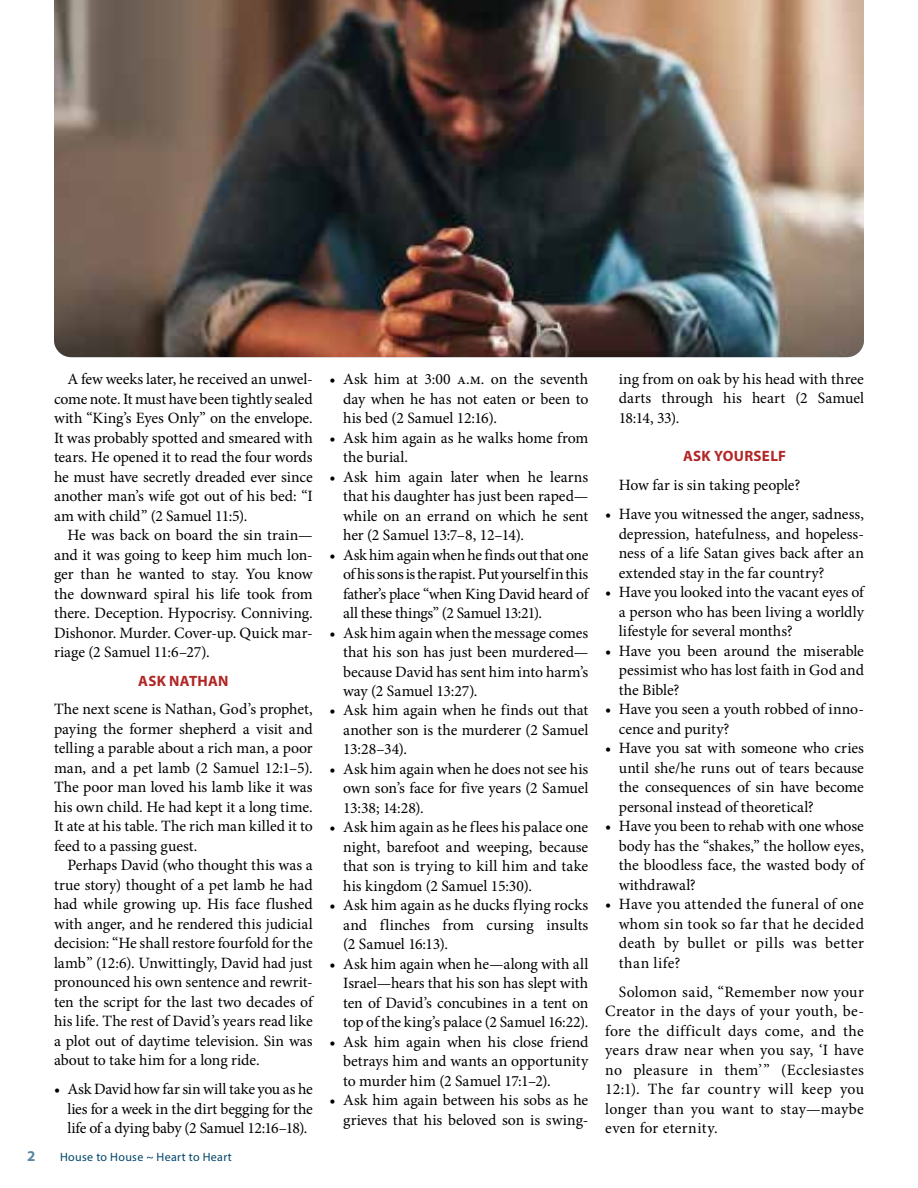
<style>
.page{position:relative;width:918px;height:1188px;background:#fff}
.page>*{position:absolute;margin:0;border:0;box-sizing:border-box;transform-origin:0 0}
.t1{font:15.75px/19.5px "Minion Pro";color:#000;text-align:justify}
.t2{font:700 15px "Myriad Pro";letter-spacing:.02em;color:#b22625}
.t3{font:700 15px "Myriad Pro";color:#5d87a1}
.t4{font:12px "Myriad Pro";letter-spacing:.03em;color:#00446a}
</style>
<div class="page">
<img style="left:54px;top:0;width:810px;height:357px">
<p class="t1" style="left:54px;top:369px;width:260px;text-indent:13px">A few weeks later, he received an unwel&shy;come note. It must have been tightly sealed with “King’s Eyes Only” on the envelope.<br>It was probably spotted and smeared with tears. He opened it to read the four words he must have secretly dreaded ever since another man’s wife got out of his bed: “I am with child” (2 Samuel 11:5).</p>
<p class="t1" style="left:54px;top:525px;width:260px;text-indent:13px">He was back on board the sin train— and it was going to keep him much lon&shy;ger than he wanted to stay. You know the downward spiral his life took from there. Deception. Hypocrisy. Conniving.<br>Dishonor. Murder. Cover-up. Quick mar&shy;riage (2 Samuel 11:6–27).</p>
<p class="t2" style="left:138px;top:671px;width:92px">ASK NATHAN</p>
<p class="t1" style="left:54px;top:699px;width:260px">The next scene is Nathan, God’s prophet, paying the former shepherd a visit and telling a parable about a rich man, a poor man, and a pet lamb (2 Samuel 12:1–5).<br>The poor man loved his lamb like it was his own child. He had kept it a long time.<br>It ate at his table. The rich man killed it to feed to a passing guest.</p>
<p class="t1" style="left:54px;top:855px;width:260px;text-indent:13px">Perhaps David (who thought this was a true story) thought of a pet lamb he had had while growing up. His face flushed with anger, and he rendered this judicial decision: “He shall restore fourfold for the lamb” (12:6). Unwittingly, David had just pronounced his own sentence and rewrit&shy;ten the script for the last two decades of his life. The rest of David’s years read like a plot out of daytime television. Sin was about to take him for a long ride.</p>
<p class="t1" style="left:67px;top:1080px;width:247px;text-indent:-13px">• Ask David how far sin will take you as he lies for a week in the dirt begging for the life of a dying baby (2 Samuel 12:16–18).</p>
<p class="t3" style="left:27px;top:1146px;width:10px">2</p>
<p class="t4" style="left:60px;top:1150px;width:173px">House to House ~ Heart to Heart</p>
<p class="t1" style="left:343px;top:369px;width:247px;text-indent:-13px">• Ask him at 3:00 a.m. on the seventh day when he has not eaten or been to his bed (2 Samuel 12:16).</p>
<p class="t1" style="left:343px;top:428px;width:247px;text-indent:-13px">• Ask him again as he walks home from the burial.</p>
<p class="t1" style="left:343px;top:467px;width:247px;text-indent:-13px">• Ask him again later when he learns that his daughter has just been raped— while on an errand on which he sent her (2 Samuel 13:7–8, 12–14).</p>
<p class="t1" style="left:343px;top:545px;width:247px;text-indent:-13px">• Ask him again when he finds out that one of his sons is the rapist. Put yourself in this father’s place “when King David heard of all these things” (2 Samuel 13:21).</p>
<p class="t1" style="left:343px;top:623px;width:247px;text-indent:-13px">• Ask him again when the message comes that his son has just been murdered— because David has sent him into harm’s way (2 Samuel 13:27).</p>
<p class="t1" style="left:343px;top:701px;width:247px;text-indent:-13px">• Ask him again when he finds out that another son is the murderer (2 Samuel 13:28–34).</p>
<p class="t1" style="left:343px;top:759px;width:247px;text-indent:-13px">• Ask him again when he does not see his own son’s face for five years (2 Samuel 13:38; 14:28).</p>
<p class="t1" style="left:343px;top:818px;width:247px;text-indent:-13px">• Ask him again as he flees his palace one night, barefoot and weeping, because that son is trying to kill him and take his kingdom (2 Samuel 15:30).</p>
<p class="t1" style="left:343px;top:896px;width:247px;text-indent:-13px">• Ask him again as he ducks flying rocks and flinches from cursing insults (2 Samuel 16:13).</p>
<p class="t1" style="left:343px;top:954px;width:247px;text-indent:-13px">• Ask him again when he—along with all Israel—hears that his son has slept with ten of David’s concubines in a tent on top of the king’s palace (2 Samuel 16:22).</p>
<p class="t1" style="left:343px;top:1032px;width:247px;text-indent:-13px">• Ask him again when his close friend betrays him and wants an opportunity to murder him (2 Samuel 17:1–2).</p>
<p class="t1" style="left:330px;top:1091px;width:260px;text-align:right">• Ask him again between his sobs as he grieves that his beloved son is swing-</p>
<p class="t1" style="left:619px;top:369px;width:247px">ing from on oak by his head with three darts through his heart (2 Samuel 18:14, 33).</p>
<p class="t2" style="left:683px;top:446px;width:105px">ASK YOURSELF</p>
<p class="t1" style="left:619px;top:475px;width:183px">How far is sin taking people?</p>
<p class="t1" style="left:619px;top:504px;width:247px;text-indent:-13px">• Have you witnessed the anger, sadness, depression, hatefulness, and hopeless&shy;ness of a life Satan gives back after an extended stay in the far country?</p>
<p class="t1" style="left:619px;top:582px;width:247px;text-indent:-13px">• Have you looked into the vacant eyes of a person who has been living a worldly lifestyle for several months?</p>
<p class="t1" style="left:619px;top:641px;width:247px;text-indent:-13px">• Have you been around the miserable pessimist who has lost faith in God and the Bible?</p>
<p class="t1" style="left:619px;top:699px;width:247px;text-indent:-13px">• Have you seen a youth robbed of inno&shy;cence and purity?</p>
<p class="t1" style="left:619px;top:738px;width:247px;text-indent:-13px">• Have you sat with someone who cries until she/he runs out of tears because the consequences of sin have become personal instead of theoretical?</p>
<p class="t1" style="left:619px;top:816px;width:247px;text-indent:-13px">• Have you been to rehab with one whose body has the “shakes,” the hollow eyes, the bloodless face, the wasted body of withdrawal?</p>
<p class="t1" style="left:619px;top:894px;width:247px;text-indent:-13px">• Have you attended the funeral of one whom sin took so far that he decided death by bullet or pills was better than life?</p>
<p class="t1" style="left:605px;top:982px;width:260px;text-indent:13px">Solomon said, “Remember now your Creator in the days of your youth, be&shy;fore the difficult days come, and the years draw near when you say, ‘I have no pleasure in them’” (Ecclesiastes 12:1). The far country will keep you longer than you want to stay—maybe even for eternity.</p>
</div>
